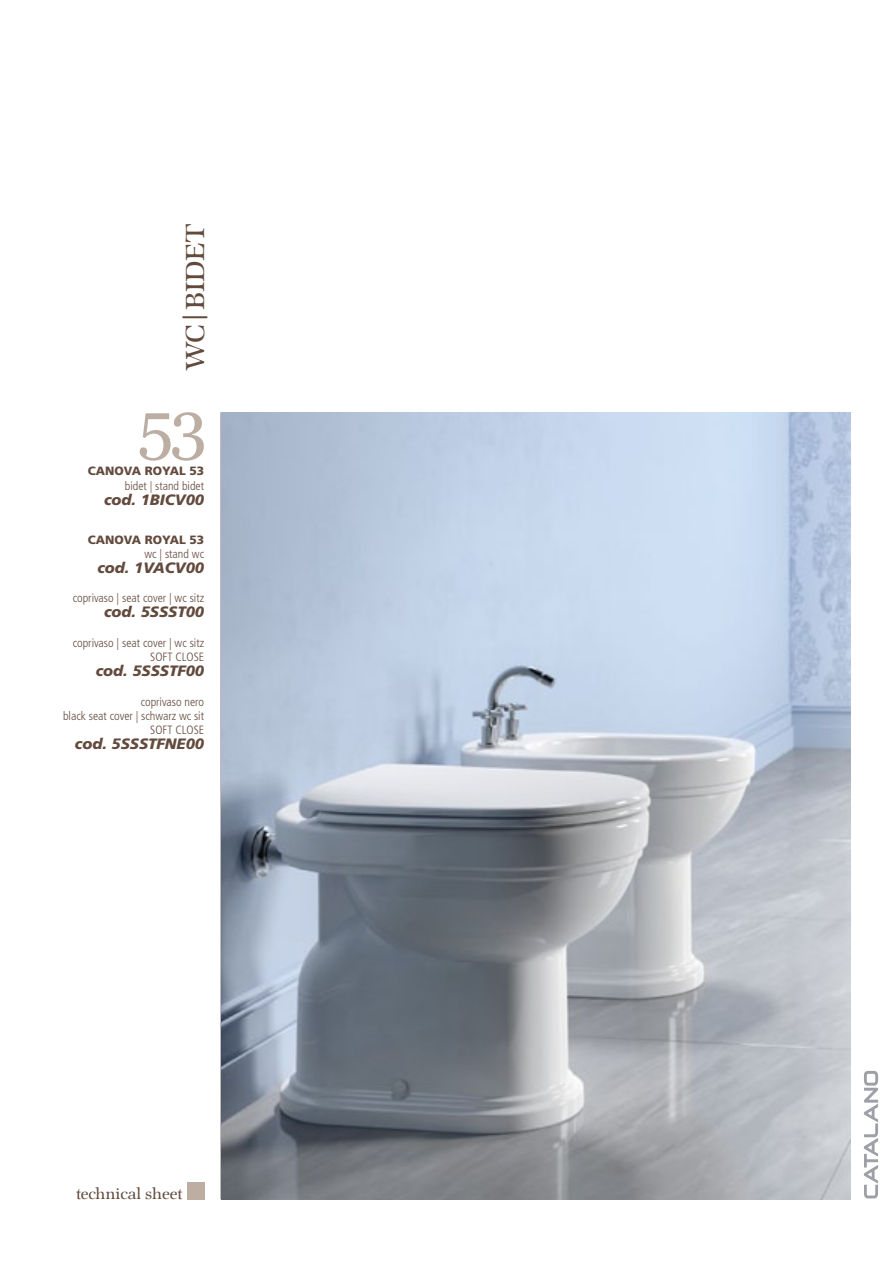
<style>
.page{position:relative;width:893px;height:1263px;background:#fff}
.page>*{position:absolute;margin:0;border:0;box-sizing:border-box;transform-origin:0 0}
.t1{font:67.5px "Georgia";color:#bdaea4}
.t2{font:500 27px "ITC Zapf International LT";color:#624a3d}
.t3{font:italic 900 15px "Frutiger";color:#624a3d}
.t4{font:500 15px "ITC Zapf International LT";color:#624a3d}
.t5{font:300 condensed 12px/14.4px "Frutiger";color:#624a3d;text-align:right}
.t6{font:900 12px "Frutiger";color:#624a3d}
.s1{font-size:29.7px}
</style>
<div class="page">
<svg style="left:863px;top:1070px;width:16px;height:129px"></svg>
<div style="left:187px;top:1182px;width:17px;height:17px;background:#bdaea4"></div>
<img style="left:221px;top:412px;width:629px;height:787px">
<h2 class="t2" style="left:179px;top:370px;width:147px;rotate:-90deg">WC<span class="s1">|</span>BIDET</h2>
<h1 class="t1" style="left:138px;top:384px;width:71px">53</h1>
<p class="t6" style="left:88px;top:464px;width:118px">CANOVA ROYAL 53</p>
<p class="t5" style="left:125px;top:478px;width:81px">bidet | stand bidet</p>
<p class="t3" style="left:104px;top:490px;width:102px">cod. 1BICV00</p>
<p class="t6" style="left:88px;top:532px;width:118px">CANOVA ROYAL 53</p>
<p class="t5" style="left:144px;top:547px;width:61px">wc | stand wc</p>
<p class="t3" style="left:97px;top:559px;width:108px">cod. 1VACV00</p>
<p class="t5" style="left:73px;top:591px;width:133px">coprivaso | seat cover | wc sitz</p>
<p class="t3" style="left:104px;top:603px;width:102px">cod. 5SSST00</p>
<p class="t5" style="left:73px;top:636px;width:133px">coprivaso | seat cover | wc sitz<br>SOFT CLOSE</p>
<p class="t3" style="left:96px;top:662px;width:110px">cod. 5SSSTF00</p>
<p class="t5" style="left:63px;top:694px;width:143px">coprivaso nero<br>black seat cover | schwarz wc sit<br>SOFT CLOSE</p>
<p class="t3" style="left:75px;top:735px;width:131px">cod. 5SSSTFNE00</p>
<p class="t4" style="left:76px;top:1185px;width:108px">technical sheet</p>
</div>
